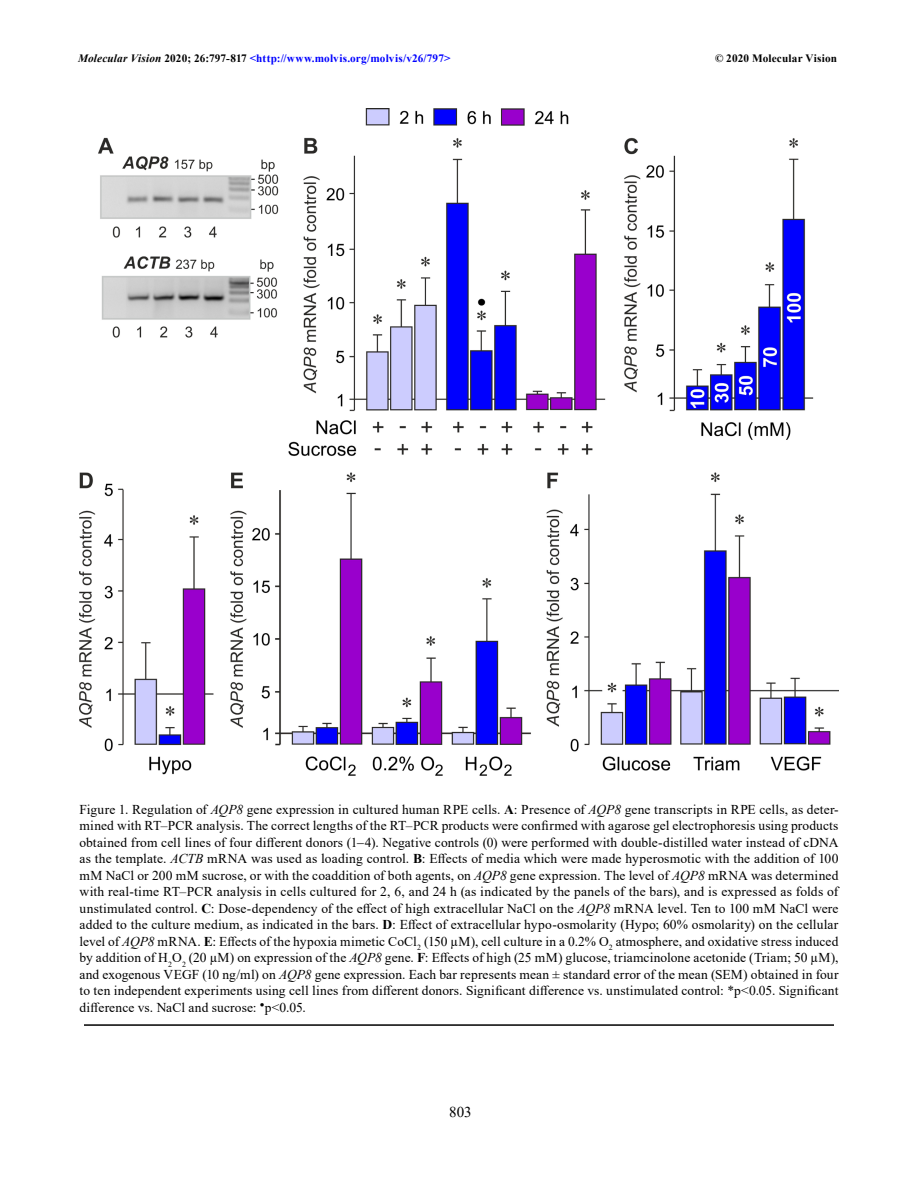
<style>
.page{position:relative;width:918px;height:1188px;background:#fff}
.page>*{position:absolute;margin:0;border:0;box-sizing:border-box;transform-origin:0 0}
.Folio{font:15px "Times New Roman";color:#000}
.Fig_Caption{font:13.5px/16.5px "Times New Roman";letter-spacing:.01em;color:#000;text-align:justify}
.Header_Align_Left{font:700 11.25px "Times New Roman";letter-spacing:.015em;color:#00f}
.Header_Align_Right{font:700 11.25px "Times New Roman";letter-spacing:.015em;color:#000}
.s1{font-style:italic;color:#000}
.s2{color:#000}
.s3{font-style:italic}
.s4{font-weight:700}
</style>
<div class="page">
<img style="left:79px;top:108px;width:759px;height:668px">
<hr style="left:84px;top:1024px;width:750px;height:2px;background:#000">
<p class="Header_Align_Left" style="left:78px;top:50px;width:374px"><span class="s1">Molecular Vision</span> <span class="s2">2020; 26:797-817</span> &lt;http://www.molvis.org/molvis/v26/797&gt;</p>
<p class="Header_Align_Right" style="left:715px;top:50px;width:123px">© 2020 Molecular Vision</p>
<p class="Fig_Caption" style="left:79px;top:800px;width:761px">Figure 1. Regulation of <span class="s3">AQP8</span> gene expression in cultured human RPE cells. <span class="s4">A</span>: Presence of <span class="s3">AQP8</span> gene transcripts in RPE cells, as deter&shy;mined with RT–PCR analysis. The correct lengths of the RT–PCR products were confirmed with agarose gel electrophoresis using products obtained from cell lines of four different donors (1‒4). Negative controls (0) were performed with double-distilled water instead of cDNA as the template. <span class="s3">ACTB</span> mRNA was used as loading control. <span class="s4">B</span>: Effects of media which were made hyperosmotic with the addition of 100 mM NaCl or 200 mM sucrose, or with the coaddition of both agents, on <span class="s3">AQP8</span> gene expression. The level of <span class="s3">AQP8</span> mRNA was determined with real-time RT–PCR analysis in cells cultured for 2, 6, and 24 h (as indicated by the panels of the bars), and is expressed as folds of unstimulated control. <span class="s4">C</span>: Dose-dependency of the effect of high extracellular NaCl on the <span class="s3">AQP8</span> mRNA level. Ten to 100 mM NaCl were added to the culture medium, as indicated in the bars. <span class="s4">D</span>: Effect of extracellular hypo-osmolarity (Hypo; 60% osmolarity) on the cellular level of <span class="s3">AQP8</span> mRNA. <span class="s4">E</span>: Effects of the hypoxia mimetic CoCl<sub>2</sub> (150 µM), cell culture in a 0.2% O<sub>2</sub> atmosphere, and oxidative stress induced by addition of H<sub>2</sub>O<sub>2</sub> (20 µM) on expression of the <span class="s3">AQP8</span> gene. <span class="s4">F</span>: Effects of high (25 mM) glucose, triamcinolone acetonide (Triam; 50 µM), and exogenous VEGF (10 ng/ml) on <span class="s3">AQP8</span> gene expression. Each bar represents mean ± standard error of the mean (SEM) obtained in four to ten independent experiments using cell lines from different donors. Significant difference vs. unstimulated control: *p&lt;0.05. Significant difference vs. NaCl and sucrose: <sup>●</sup>p&lt;0.05.</p>
<p class="Folio" style="left:449px;top:1102px;width:24px">803</p>
</div>
